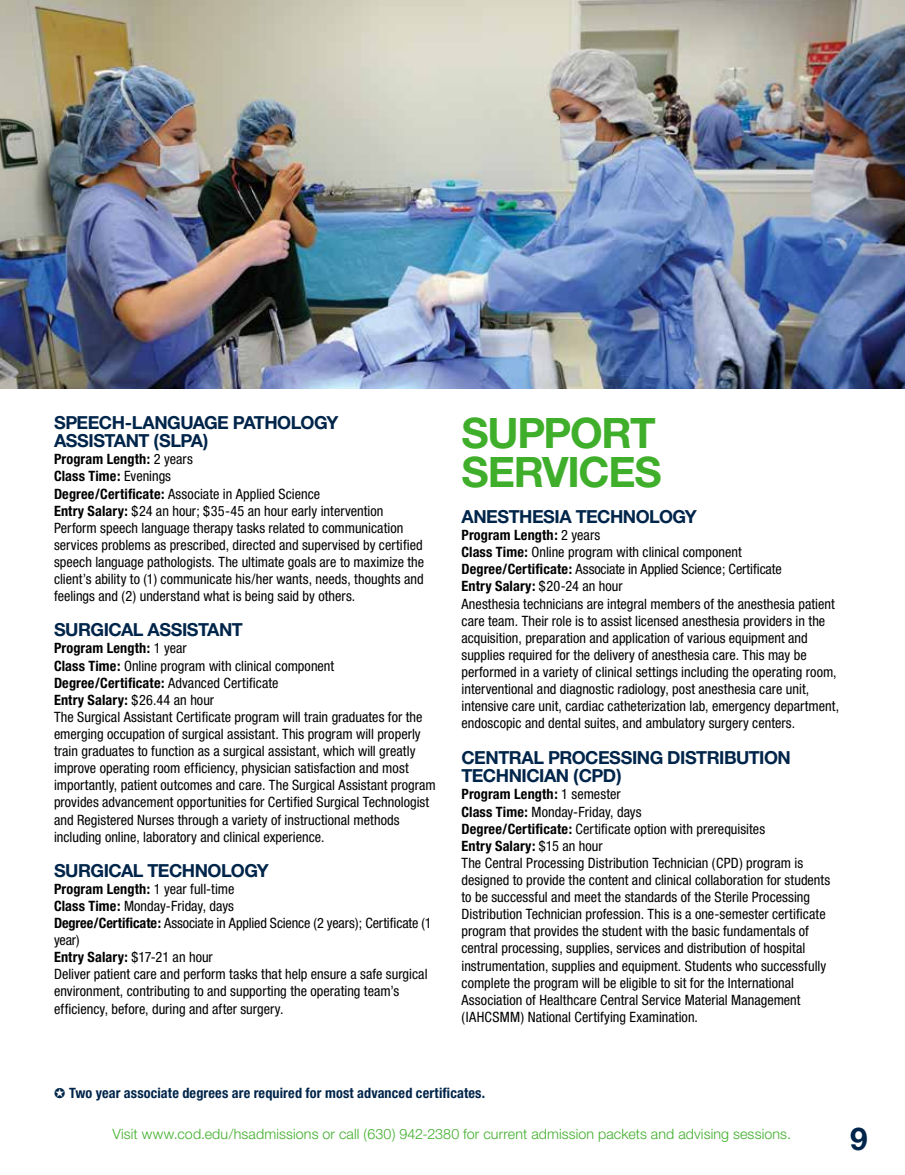
<style>
.page{position:relative;width:905px;height:1175px;background:#fff}
.page>*{position:absolute;margin:0;border:0;box-sizing:border-box;transform-origin:0 0}
.t1{font:700 42px/39px "Helvetica Neue";letter-spacing:-.03em;color:#3fae2a}
.t2{font:700 31.5px "Helvetica Neue";color:#00254a}
.t3{font:700 18px/18px "Helvetica Neue";letter-spacing:-.03em;color:#00254a}
.t4{font:condensed 14.25px/17.1px "Helvetica Neue";letter-spacing:.005em;color:#000}
.t5{font:300 14.25px "Helvetica Neue";letter-spacing:.01em;color:#3fae2a}
.t6{font:700 condensed 14.25px "Helvetica Neue";letter-spacing:.01em;color:#00254a}
.s1{font-weight:700}
</style>
<div class="page">
<img style="left:0;top:0;width:904px;height:388px">
<p class="t3" style="left:54px;top:413px;width:286px">SPEECH-LANGUAGE PATHOLOGY<br>ASSISTANT (SLPA)</p>
<p class="t4" style="left:54px;top:450px;width:371px"><span class="s1">Program Length:</span> 2 years<br><span class="s1">Class Time:</span> Evenings<br><span class="s1">Degree/Certificate:</span> Associate in Applied Science<br><span class="s1">Entry Salary:</span> $24 an hour; $35-45 an hour early intervention Perform speech language therapy tasks related to communication services problems as prescribed, directed and supervised by certified speech language pathologists. The ultimate goals are to maximize the client’s ability to (1) communicate his/her wants, needs, thoughts and feelings and (2) understand what is being said by others.</p>
<p class="t3" style="left:54px;top:620px;width:190px">SURGICAL ASSISTANT</p>
<p class="t4" style="left:54px;top:639px;width:383px"><span class="s1">Program Length:</span> 1 year<br><span class="s1">Class Time:</span> Online program with clinical component <span class="s1">Degree/Certificate:</span> Advanced Certificate<br><span class="s1">Entry Salary:</span> $26.44 an hour<br>The Surgical Assistant Certificate program will train graduates for the emerging occupation of surgical assistant. This program will properly train graduates to function as a surgical assistant, which will greatly improve operating room efficiency, physician satisfaction and most importantly, patient outcomes and care. The Surgical Assistant program provides advancement opportunities for Certified Surgical Technologist and Registered Nurses through a variety of instructional methods including online, laboratory and clinical experience.</p>
<p class="t3" style="left:54px;top:861px;width:216px">SURGICAL TECHNOLOGY</p>
<p class="t4" style="left:54px;top:880px;width:379px"><span class="s1">Program Length:</span> 1 year full-time<br><span class="s1">Class Time:</span> Monday-Friday, days<br><span class="s1">Degree/Certificate:</span> Associate in Applied Science (2 years); Certificate (1 year)<br><span class="s1">Entry Salary:</span> $17-21 an hour<br>Deliver patient care and perform tasks that help ensure a safe surgical environment, contributing to and supporting the operating team’s efficiency, before, during and after surgery.</p>
<h1 class="t1" style="left:461px;top:412px;width:202px">SUPPORT<br>SERVICES</h1>
<p class="t3" style="left:461px;top:507px;width:237px">ANESTHESIA TECHNOLOGY</p>
<p class="t4" style="left:461px;top:526px;width:379px"><span class="s1">Program Length:</span> 2 years<br><span class="s1">Class Time:</span> Online program with clinical component <span class="s1">Degree/Certificate:</span> Associate in Applied Science; Certificate<br><span class="s1">Entry Salary:</span> $20-24 an hour<br>Anesthesia technicians are integral members of the anesthesia patient care team. Their role is to assist licensed anesthesia providers in the acquisition, preparation and application of various equipment and supplies required for the delivery of anesthesia care. This may be performed in a variety of clinical settings including the operating room, interventional and diagnostic radiology, post anesthesia care unit, intensive care unit, cardiac catheterization lab, emergency department, endoscopic and dental suites, and ambulatory surgery centers.</p>
<p class="t3" style="left:461px;top:748px;width:331px">CENTRAL PROCESSING DISTRIBUTION<br>TECHNICIAN (CPD)</p>
<p class="t4" style="left:461px;top:785px;width:370px"><span class="s1">Program Length:</span> 1 semester<br><span class="s1">Class Time:</span> Monday-Friday, days<br><span class="s1">Degree/Certificate:</span> Certificate option with prerequisites<br><span class="s1">Entry Salary:</span> $15 an hour<br>The Central Processing Distribution Technician (CPD) program is designed to provide the content and clinical collaboration for students to be successful and meet the standards of the Sterile Processing Distribution Technician profession. This is a one-semester certificate program that provides the student with the basic fundamentals of central processing, supplies, services and distribution of hospital instrumentation, supplies and equipment. Students who successfully complete the program will be eligible to sit for the International Association of Healthcare Central Service Material Management (IAHCSMM) National Certifying Examination.</p>
<p class="t6" style="left:54px;top:1084px;width:432px">✪ Two year associate degrees are required for most advanced certificates.</p>
<p class="t5" style="left:112px;top:1125px;width:680px">Visit www.cod.edu/hsadmissions or call (630) 942-2380 for current admission packets and advising sessions.</p>
<h2 class="t2" style="left:850px;top:1119px;width:19px">9</h2>
</div>
